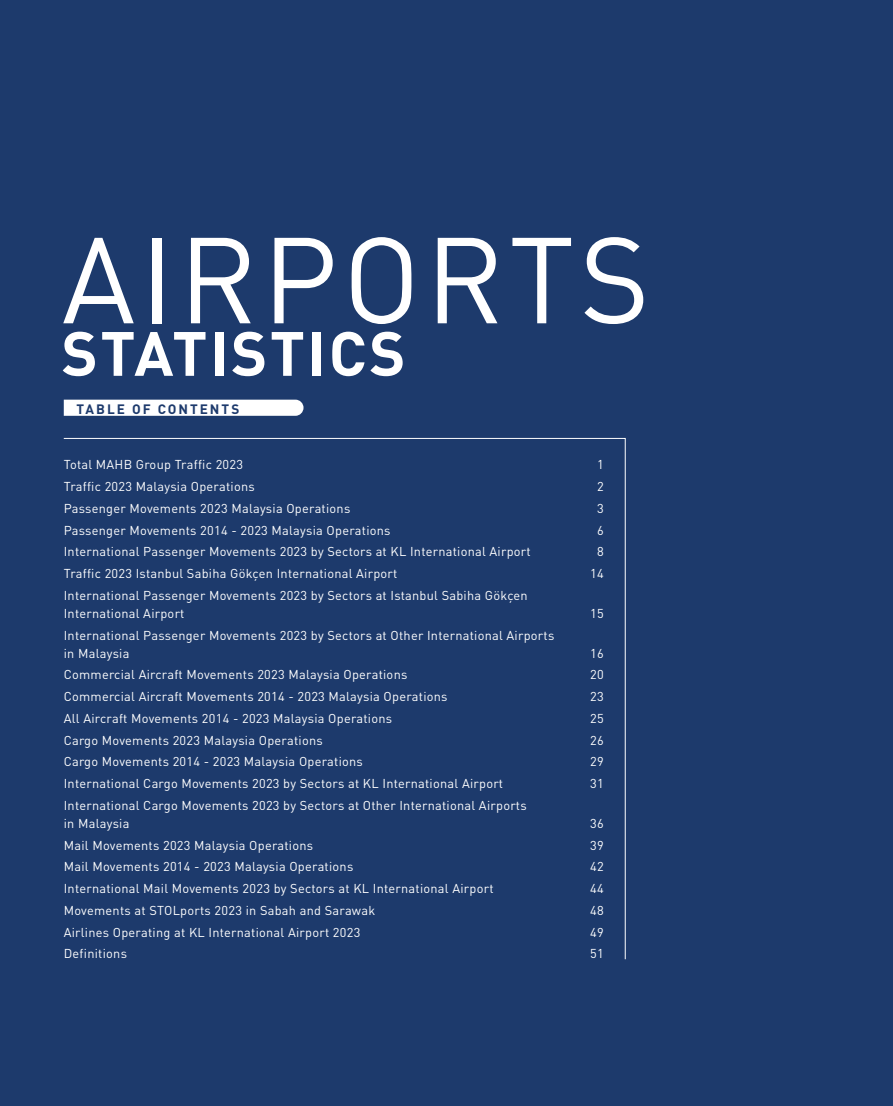
<style>
.page{position:relative;width:893px;height:1106px;background:#1d3a6c}
.page>*{position:absolute;margin:0;border:0;box-sizing:border-box;transform-origin:0 0}
.t1{font:120px "DIN Pro";letter-spacing:.04em;color:#fff}
.t2{font:700 61.5px "DIN Pro";letter-spacing:.04em;color:#fff}
.t3{font:700 13.5px "DIN Pro";letter-spacing:.15em;color:#1d3a6c}
.t4{font:12.75px/18px "DIN Pro";letter-spacing:.02em;color:#fff}
</style>
<div class="page">
<svg style="left:64px;top:399px;width:239px;height:17px;background:#f2f4f6"></svg>
<svg style="left:63px;top:438px;width:563px;height:521px"></svg>
<h1 class="t1" style="left:62px;top:198px;width:590px">AIRPORTS</h1>
<h2 class="t2" style="left:62px;top:312px;width:346px">STATISTICS</h2>
<p class="t3" style="left:77px;top:399px;width:164px">TABLE OF CONTENTS</p>
<p class="t4" style="left:64px;top:455px;width:181px">Total MAHB Group Traffic 2023</p>
<p class="t4" style="left:597px;top:455px;width:8px">1</p>
<p class="t4" style="left:64px;top:477px;width:192px">Traffic 2023 Malaysia Operations</p>
<p class="t4" style="left:597px;top:477px;width:8px">2</p>
<p class="t4" style="left:64px;top:499px;width:288px">Passenger Movements 2023 Malaysia Operations</p>
<p class="t4" style="left:597px;top:499px;width:8px">3</p>
<p class="t4" style="left:64px;top:520px;width:328px">Passenger Movements 2014 - 2023 Malaysia Operations</p>
<p class="t4" style="left:597px;top:520px;width:8px">6</p>
<p class="t4" style="left:64px;top:542px;width:469px">International Passenger Movements 2023 by Sectors at KL International Airport</p>
<p class="t4" style="left:597px;top:542px;width:8px">8</p>
<p class="t4" style="left:64px;top:564px;width:335px">Traffic 2023 Istanbul Sabiha Gökçen International Airport</p>
<p class="t4" style="left:590px;top:564px;width:15px">14</p>
<p class="t4" style="left:64px;top:586px;width:465px">International Passenger Movements 2023 by Sectors at Istanbul Sabiha Gökçen<br>International Airport</p>
<p class="t4" style="left:590px;top:604px;width:15px">15</p>
<p class="t4" style="left:64px;top:625px;width:492px">International Passenger Movements 2023 by Sectors at Other International Airports in Malaysia</p>
<p class="t4" style="left:590px;top:643px;width:15px">16</p>
<p class="t4" style="left:64px;top:665px;width:345px">Commercial Aircraft Movements 2023 Malaysia Operations</p>
<p class="t4" style="left:590px;top:665px;width:15px">20</p>
<p class="t4" style="left:64px;top:687px;width:385px">Commercial Aircraft Movements 2014 - 2023 Malaysia Operations</p>
<p class="t4" style="left:590px;top:687px;width:15px">23</p>
<p class="t4" style="left:64px;top:709px;width:330px">All Aircraft Movements 2014 - 2023 Malaysia Operations</p>
<p class="t4" style="left:590px;top:709px;width:15px">25</p>
<p class="t4" style="left:64px;top:730px;width:260px">Cargo Movements 2023 Malaysia Operations</p>
<p class="t4" style="left:590px;top:730px;width:15px">26</p>
<p class="t4" style="left:64px;top:752px;width:301px">Cargo Movements 2014 - 2023 Malaysia Operations</p>
<p class="t4" style="left:590px;top:752px;width:15px">29</p>
<p class="t4" style="left:64px;top:774px;width:441px">International Cargo Movements 2023 by Sectors at KL International Airport</p>
<p class="t4" style="left:590px;top:774px;width:15px">31</p>
<p class="t4" style="left:64px;top:795px;width:464px">International Cargo Movements 2023 by Sectors at Other International Airports in Malaysia</p>
<p class="t4" style="left:590px;top:813px;width:15px">36</p>
<p class="t4" style="left:64px;top:835px;width:251px">Mail Movements 2023 Malaysia Operations</p>
<p class="t4" style="left:590px;top:835px;width:15px">39</p>
<p class="t4" style="left:64px;top:857px;width:291px">Mail Movements 2014 - 2023 Malaysia Operations</p>
<p class="t4" style="left:590px;top:857px;width:15px">42</p>
<p class="t4" style="left:64px;top:879px;width:431px">International Mail Movements 2023 by Sectors at KL International Airport</p>
<p class="t4" style="left:590px;top:879px;width:15px">44</p>
<p class="t4" style="left:64px;top:900px;width:313px">Movements at STOLports 2023 in Sabah and Sarawak</p>
<p class="t4" style="left:590px;top:900px;width:15px">48</p>
<p class="t4" style="left:64px;top:922px;width:298px">Airlines Operating at KL International Airport 2023</p>
<p class="t4" style="left:590px;top:922px;width:15px">49</p>
<p class="t4" style="left:64px;top:944px;width:65px">Definitions</p>
<p class="t4" style="left:590px;top:944px;width:15px">51</p>
</div>
